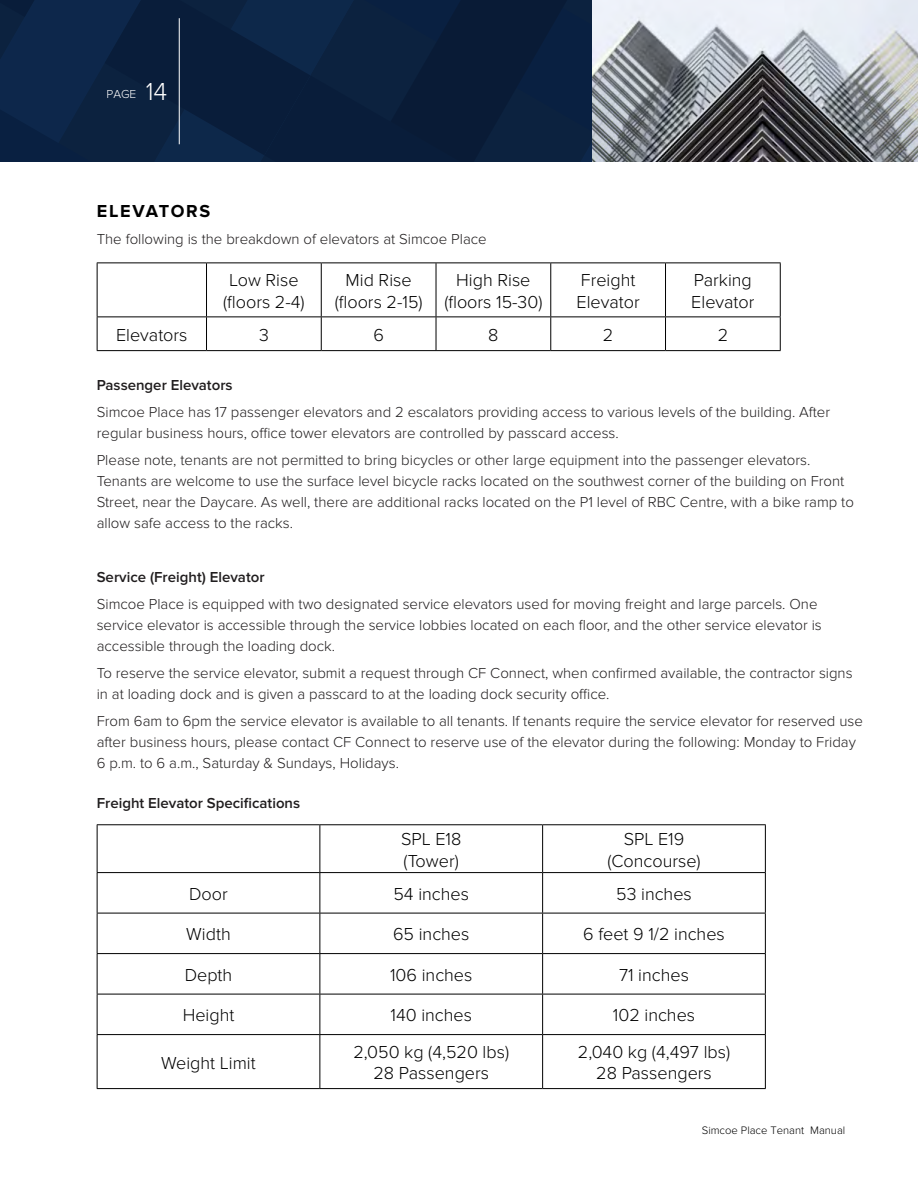
<style>
.page{position:relative;width:918px;height:1188px;background:#fff}
.page>*{position:absolute;margin:0;border:0;box-sizing:border-box;transform-origin:0 0}
.t1{font:300 18px/21.6px "Proxima Nova";color:#000;text-align:center}
.t2{font:700 18px "Proxima Nova";letter-spacing:.1em;color:#000}
.t3{font:300 15px/21px "Proxima Nova";color:#201d1e}
.t4{font:600 15px "Proxima Nova";color:#201d1e}
.t5{font:300 12px "Proxima Nova";color:#fff}
.t6{font:300 11.25px "Proxima Nova";color:#000}
.s1{font-size:25.5px}
</style>
<div class="page">
<div style="left:0;top:0;width:918px;height:162px;background:#09203f"></div>
<img style="left:592px;top:0;width:326px;height:162px">
<hr style="left:179px;top:18px;width:1px;height:126px;background:#fff">
<hr style="left:97px;top:824px;width:223px;height:1px;background:#000">
<hr style="left:97px;top:825px;width:1px;height:47px;background:#000">
<hr style="left:320px;top:824px;width:223px;height:1px;background:#000">
<hr style="left:320px;top:825px;width:1px;height:47px;background:#000">
<hr style="left:543px;top:824px;width:223px;height:1px;background:#000">
<hr style="left:542px;top:825px;width:1px;height:47px;background:#000">
<hr style="left:765px;top:825px;width:1px;height:47px;background:#000">
<hr style="left:97px;top:872px;width:223px;height:1px;background:#000">
<hr style="left:97px;top:873px;width:1px;height:40px;background:#000">
<hr style="left:320px;top:872px;width:223px;height:1px;background:#000">
<hr style="left:320px;top:873px;width:1px;height:40px;background:#000">
<hr style="left:543px;top:872px;width:223px;height:1px;background:#000">
<hr style="left:542px;top:873px;width:1px;height:40px;background:#000">
<hr style="left:765px;top:873px;width:1px;height:40px;background:#000">
<hr style="left:97px;top:913px;width:223px;height:1px;background:#000">
<hr style="left:97px;top:913px;width:1px;height:40px;background:#000">
<hr style="left:320px;top:913px;width:223px;height:1px;background:#000">
<hr style="left:320px;top:913px;width:1px;height:40px;background:#000">
<hr style="left:543px;top:913px;width:223px;height:1px;background:#000">
<hr style="left:542px;top:913px;width:1px;height:40px;background:#000">
<hr style="left:765px;top:913px;width:1px;height:40px;background:#000">
<hr style="left:97px;top:953px;width:223px;height:1px;background:#000">
<hr style="left:97px;top:954px;width:1px;height:40px;background:#000">
<hr style="left:320px;top:953px;width:223px;height:1px;background:#000">
<hr style="left:320px;top:954px;width:1px;height:40px;background:#000">
<hr style="left:543px;top:953px;width:223px;height:1px;background:#000">
<hr style="left:542px;top:954px;width:1px;height:40px;background:#000">
<hr style="left:765px;top:954px;width:1px;height:40px;background:#000">
<hr style="left:97px;top:994px;width:223px;height:1px;background:#000">
<hr style="left:97px;top:994px;width:1px;height:40px;background:#000">
<hr style="left:320px;top:994px;width:223px;height:1px;background:#000">
<hr style="left:320px;top:994px;width:1px;height:40px;background:#000">
<hr style="left:543px;top:994px;width:223px;height:1px;background:#000">
<hr style="left:542px;top:994px;width:1px;height:40px;background:#000">
<hr style="left:765px;top:994px;width:1px;height:40px;background:#000">
<hr style="left:97px;top:1034px;width:223px;height:1px;background:#000">
<hr style="left:97px;top:1035px;width:1px;height:53px;background:#000">
<hr style="left:320px;top:1034px;width:223px;height:1px;background:#000">
<hr style="left:320px;top:1035px;width:1px;height:53px;background:#000">
<hr style="left:543px;top:1034px;width:223px;height:1px;background:#000">
<hr style="left:542px;top:1035px;width:1px;height:53px;background:#000">
<hr style="left:765px;top:1035px;width:1px;height:53px;background:#000">
<hr style="left:97px;top:1088px;width:223px;height:1px;background:#000">
<hr style="left:320px;top:1088px;width:223px;height:1px;background:#000">
<hr style="left:543px;top:1088px;width:223px;height:1px;background:#000">
<hr style="left:97px;top:262px;width:110px;height:1px;background:#000">
<hr style="left:97px;top:263px;width:1px;height:53px;background:#000">
<hr style="left:207px;top:262px;width:114px;height:1px;background:#000">
<hr style="left:206px;top:263px;width:1px;height:53px;background:#000">
<hr style="left:321px;top:262px;width:115px;height:1px;background:#000">
<hr style="left:321px;top:263px;width:1px;height:53px;background:#000">
<hr style="left:436px;top:262px;width:115px;height:1px;background:#000">
<hr style="left:436px;top:263px;width:1px;height:53px;background:#000">
<hr style="left:551px;top:262px;width:115px;height:1px;background:#000">
<hr style="left:550px;top:263px;width:1px;height:53px;background:#000">
<hr style="left:666px;top:262px;width:115px;height:1px;background:#000">
<hr style="left:665px;top:263px;width:1px;height:53px;background:#000">
<hr style="left:780px;top:263px;width:1px;height:53px;background:#000">
<hr style="left:97px;top:316px;width:110px;height:1px;background:#000">
<hr style="left:97px;top:317px;width:1px;height:33px;background:#000">
<hr style="left:207px;top:316px;width:114px;height:1px;background:#000">
<hr style="left:206px;top:317px;width:1px;height:33px;background:#000">
<hr style="left:321px;top:316px;width:115px;height:1px;background:#000">
<hr style="left:321px;top:317px;width:1px;height:33px;background:#000">
<hr style="left:436px;top:316px;width:115px;height:1px;background:#000">
<hr style="left:436px;top:317px;width:1px;height:33px;background:#000">
<hr style="left:551px;top:316px;width:115px;height:1px;background:#000">
<hr style="left:550px;top:317px;width:1px;height:33px;background:#000">
<hr style="left:666px;top:316px;width:115px;height:1px;background:#000">
<hr style="left:665px;top:317px;width:1px;height:33px;background:#000">
<hr style="left:780px;top:317px;width:1px;height:33px;background:#000">
<hr style="left:97px;top:350px;width:110px;height:1px;background:#000">
<hr style="left:207px;top:350px;width:114px;height:1px;background:#000">
<hr style="left:321px;top:350px;width:115px;height:1px;background:#000">
<hr style="left:436px;top:350px;width:115px;height:1px;background:#000">
<hr style="left:551px;top:350px;width:115px;height:1px;background:#000">
<hr style="left:666px;top:350px;width:115px;height:1px;background:#000">
<p class="t5" style="left:106px;top:87px;width:62px">PAGE <span class="s1">14</span></p>
<p class="t2" style="left:97px;top:200px;width:115px">ELEVATORS</p>
<p class="t3" style="left:97px;top:228px;width:392px">The following is the breakdown of elevators at Simcoe Place</p>
<p class="t1" style="left:223px;top:270px;width:83px">Low Rise (floors 2-4)</p>
<p class="t1" style="left:335px;top:270px;width:89px">Mid Rise (floors 2-15)</p>
<p class="t1" style="left:444px;top:270px;width:100px">High Rise (floors 15-30)</p>
<p class="t1" style="left:577px;top:270px;width:65px;text-align:left">Freight<br>Elevator</p>
<p class="t1" style="left:691px;top:270px;width:65px;text-align:left">Parking<br>Elevator</p>
<p class="t1" style="left:116px;top:324px;width:73px">Elevators</p>
<p class="t1" style="left:259px;top:324px;width:11px">3</p>
<p class="t1" style="left:373px;top:324px;width:12px">6</p>
<p class="t1" style="left:488px;top:324px;width:12px">8</p>
<p class="t1" style="left:603px;top:324px;width:12px">2</p>
<p class="t1" style="left:718px;top:324px;width:12px">2</p>
<p class="t4" style="left:97px;top:377px;width:137px">Passenger Elevators</p>
<p class="t3" style="left:97px;top:402px;width:735px">Simcoe Place has 17 passenger elevators and 2 escalators providing access to various levels of the building. After regular business hours, office tower elevators are controlled by passcard access.</p>
<p class="t3" style="left:97px;top:450px;width:759px">Please note, tenants are not permitted to bring bicycles or other large equipment into the passenger elevators.<br>Tenants are welcome to use the surface level bicycle racks located on the southwest corner of the building on Front Street, near the Daycare. As well, there are additional racks located on the P1 level of RBC Centre, with a bike ramp to allow safe access to the racks.</p>
<p class="t4" style="left:97px;top:569px;width:169px">Service (Freight) Elevator</p>
<p class="t3" style="left:97px;top:594px;width:727px">Simcoe Place is equipped with two designated service elevators used for moving freight and large parcels. One service elevator is accessible through the service lobbies located on each floor, and the other service elevator is accessible through the loading dock.</p>
<p class="t3" style="left:97px;top:663px;width:757px">To reserve the service elevator, submit a request through CF Connect, when confirmed available, the contractor signs in at loading dock and is given a passcard to at the loading dock security office.</p>
<p class="t3" style="left:97px;top:711px;width:768px">From 6am to 6pm the service elevator is available to all tenants. If tenants require the service elevator for reserved use after business hours, please contact CF Connect to reserve use of the elevator during the following: Monday to Friday<br>6 p.m. to 6 a.m., Saturday &amp; Sundays, Holidays.</p>
<p class="t4" style="left:97px;top:794px;width:205px">Freight Elevator Specifications</p>
<p class="t1" style="left:401px;top:828px;width:62px;text-align:left">SPL E18 (Tower)</p>
<p class="t1" style="left:607px;top:828px;width:95px">SPL E19 (Concourse)</p>
<p class="t1" style="left:189px;top:883px;width:40px">Door</p>
<p class="t1" style="left:394px;top:883px;width:77px">54 inches</p>
<p class="t1" style="left:616px;top:883px;width:77px">53 inches</p>
<p class="t1" style="left:186px;top:924px;width:46px">Width</p>
<p class="t1" style="left:393px;top:924px;width:78px">65 inches</p>
<p class="t1" style="left:583px;top:924px;width:143px">6 feet 9 1/2 inches</p>
<p class="t1" style="left:185px;top:964px;width:49px">Depth</p>
<p class="t1" style="left:390px;top:964px;width:84px">106 inches</p>
<p class="t1" style="left:619px;top:964px;width:71px">71 inches</p>
<p class="t1" style="left:183px;top:1005px;width:53px">Height</p>
<p class="t1" style="left:391px;top:1005px;width:83px">140 inches</p>
<p class="t1" style="left:613px;top:1005px;width:84px">102 inches</p>
<p class="t1" style="left:161px;top:1052px;width:96px">Weight Limit</p>
<p class="t1" style="left:354px;top:1041px;width:157px">2,050 kg (4,520 lbs)<br>28 Passengers</p>
<p class="t1" style="left:578px;top:1041px;width:154px">2,040 kg (4,497 lbs)<br>28 Passengers</p>
<p class="t6" style="left:702px;top:1124px;width:145px">Simcoe Place Tenant Manual</p>
</div>
